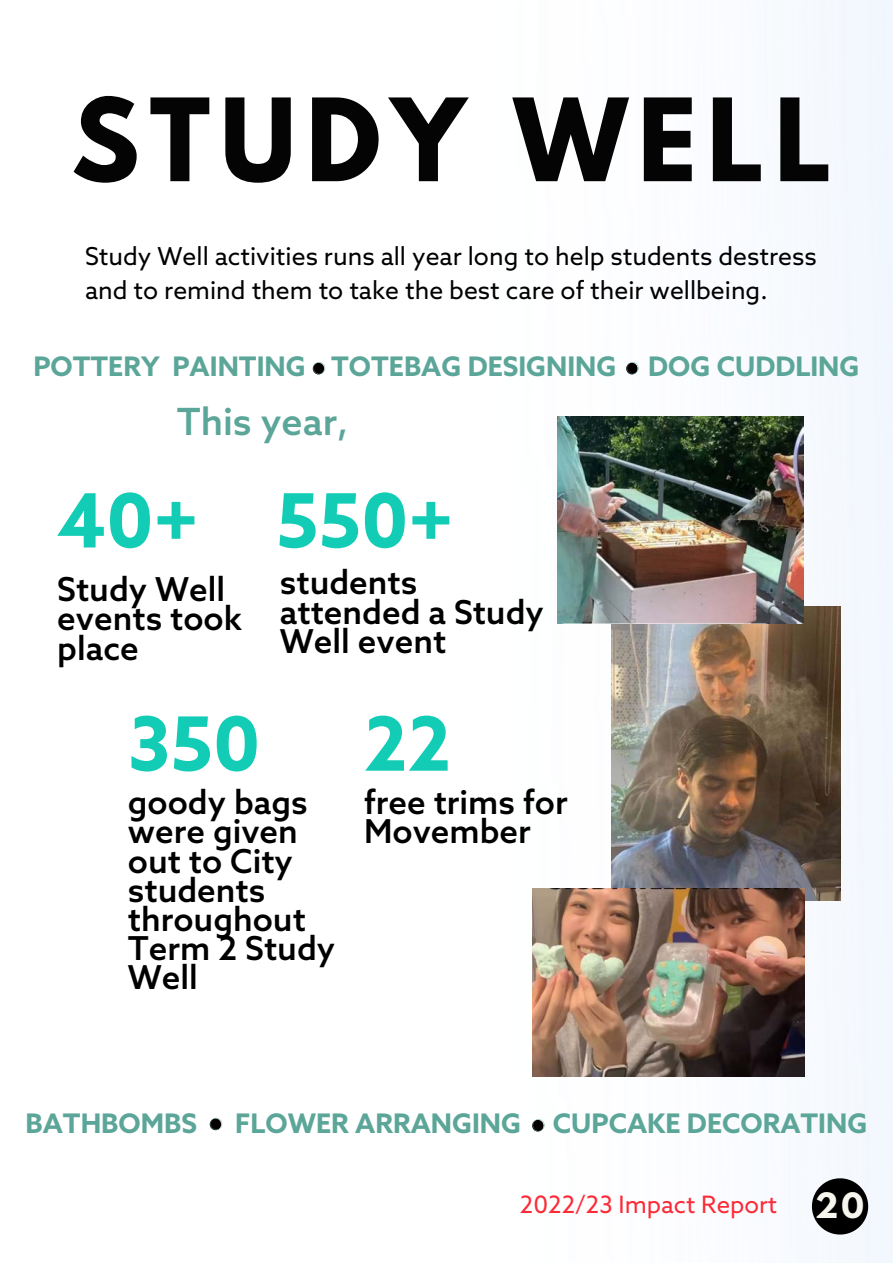
<style>
.page{position:relative;width:893px;height:1264px;background:#fff}
.page>*{position:absolute;margin:0;border:0;box-sizing:border-box;transform-origin:0 0}
.t1{font:700 101.4px "League Spartan";letter-spacing:.1em;color:#040404}
.t2{font:700 75px "Azo Sans";color:#13ccb5}
.t3{font:500 37.5px "Azo Sans";color:#5ba698}
.t4{font:500 33px/29.2px "Azo Sans";color:#000}
.t5{font:700 30.9px "League Spartan";color:#f6f5ee}
.t6{font:700 27px "Azo Sans";color:#5ba698}
.t7{font:24.75px/33.8px "Azo Sans";color:#000}
.t8{font:24px "Azo Sans";color:#fc2b38}
</style>
<div class="page">
<img style="left:532px;top:0;width:360px;height:1262px">
<svg style="left:811px;top:1178px;width:57px;height:56px"></svg>
<img style="left:611px;top:606px;width:229px;height:294px">
<img style="left:557px;top:417px;width:246px;height:206px">
<svg style="left:313px;top:362px;width:12px;height:12px"></svg>
<svg style="left:626px;top:362px;width:12px;height:12px"></svg>
<svg style="left:210px;top:1117px;width:12px;height:12px"></svg>
<svg style="left:532px;top:1119px;width:12px;height:12px"></svg>
<img style="left:532px;top:888px;width:272px;height:188px">
<p class="t1" style="left:71px;top:90px;width:761px">STUDY WELL</p>
<p class="t7" style="left:85px;top:241px;width:733px">Study Well activities runs all year long to help students destress and to remind them to take the best care of their wellbeing.</p>
<p class="t6" style="left:33px;top:352px;width:827px">POTTERY PAINTING TOTEBAG DESIGNING DOG CUDDLING</p>
<p class="t3" style="left:177px;top:402px;width:173px">This year,</p>
<p class="t2" style="left:57px;top:482px;width:143px">40+</p>
<p class="t4" style="left:57px;top:577px;width:186px">Study Well events took place</p>
<p class="t2" style="left:276px;top:482px;width:178px">550+</p>
<p class="t4" style="left:280px;top:571px;width:265px">students attended a Study<br>Well event</p>
<p class="t2" style="left:128px;top:705px;width:134px">350</p>
<p class="t4" style="left:128px;top:790px;width:209px">goody bags were given out to City students throughout<br>Term 2 Study<br>Well</p>
<p class="t2" style="left:364px;top:705px;width:89px">22</p>
<p class="t4" style="left:364px;top:790px;width:205px">free trims for<br>Movember</p>
<p class="t6" style="left:26px;top:1109px;width:173px">BATHBOMBS</p>
<p class="t6" style="left:235px;top:1109px;width:633px">FLOWER ARRANGING CUPCAKE DECORATING</p>
<p class="t8" style="left:520px;top:1191px;width:259px">2022/23 Impact Report</p>
<p class="t5" style="left:815px;top:1190px;width:50px">20</p>
</div>
